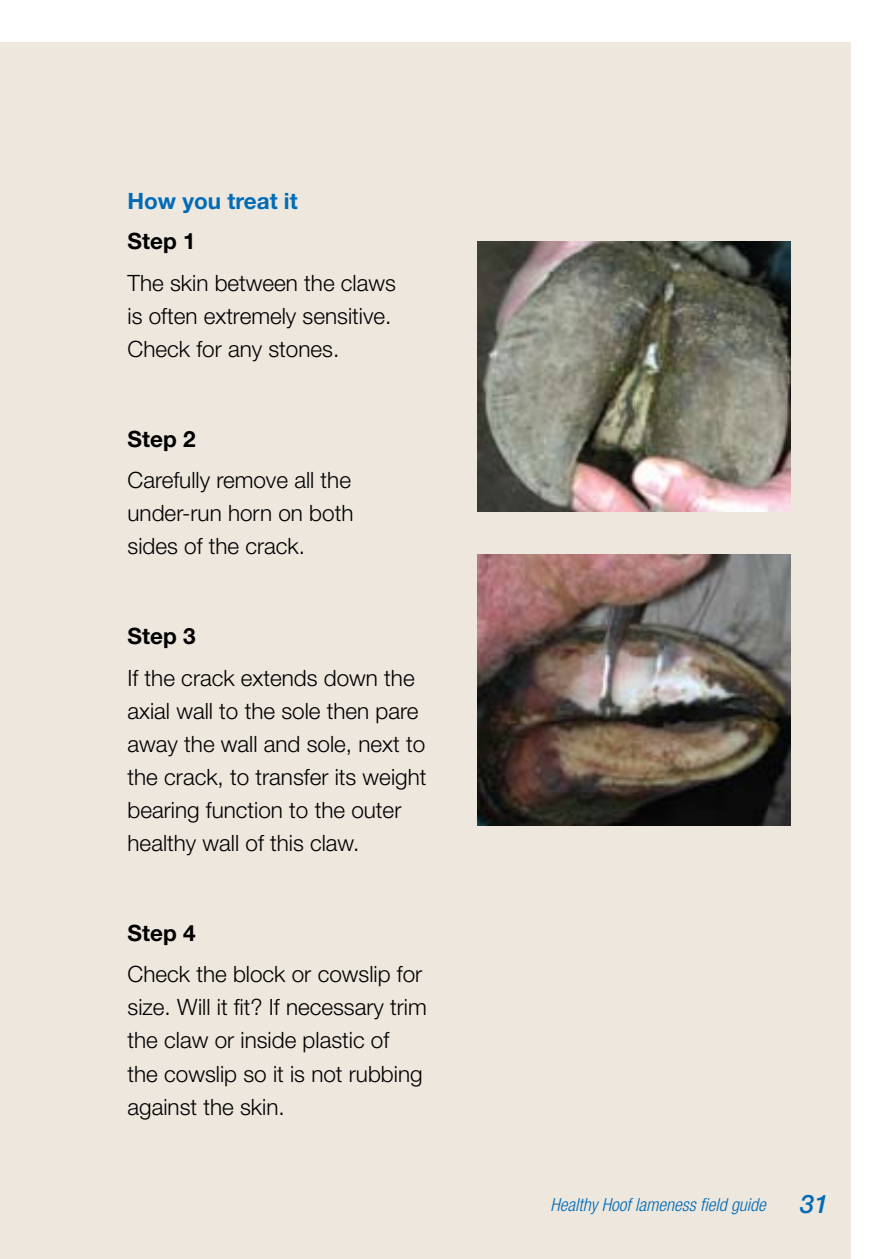
<style>
.page{position:relative;width:893px;height:1259px;background:#fff}
.page>*{position:absolute;margin:0;border:0;box-sizing:border-box;transform-origin:0 0}
.t1{font:italic 500 25.5px "Helvetica Neue";color:#006bb6}
.t2{font:300 22.5px/33px "Helvetica Neue";color:#000}
.t3{font:700 22.5px "Helvetica Neue";color:#000}
.t4{font:700 22.5px "Helvetica Neue";color:#006bb6}
.t5{font:italic 300 condensed 18px "Helvetica Neue";color:#006bb6}
</style>
<div class="page">
<div style="left:0;top:43px;width:850px;height:1216px;background:#ede7de"></div>
<img style="left:477px;top:241px;width:313px;height:271px">
<img style="left:477px;top:555px;width:313px;height:270px">
<p class="t4" style="left:128px;top:187px;width:172px">How you treat it</p>
<p class="t3" style="left:128px;top:227px;width:69px">Step 1</p>
<p class="t2" style="left:128px;top:265px;width:270px">The skin between the claws is often extremely sensitive.<br>Check for any stones.</p>
<p class="t3" style="left:128px;top:425px;width:69px">Step 2</p>
<p class="t2" style="left:128px;top:463px;width:227px;text-align:justify">Carefully remove all the under-run horn on both sides of the crack.</p>
<p class="t3" style="left:128px;top:622px;width:69px">Step 3</p>
<p class="t2" style="left:128px;top:661px;width:300px">If the crack extends down the axial wall to the sole then pare away the wall and sole, next to the crack, to transfer its weight bearing function to the outer healthy wall of this claw.</p>
<p class="t3" style="left:128px;top:919px;width:69px">Step 4</p>
<p class="t2" style="left:128px;top:957px;width:301px">Check the block or cowslip for size. Will it fit? If necessary trim the claw or inside plastic of<br>the cowslip so it is not rubbing against the skin.</p>
<p class="t5" style="left:550px;top:1194px;width:217px">Healthy Hoof lameness field guide</p>
<p class="t1" style="left:800px;top:1189px;width:30px">31</p>
</div>
